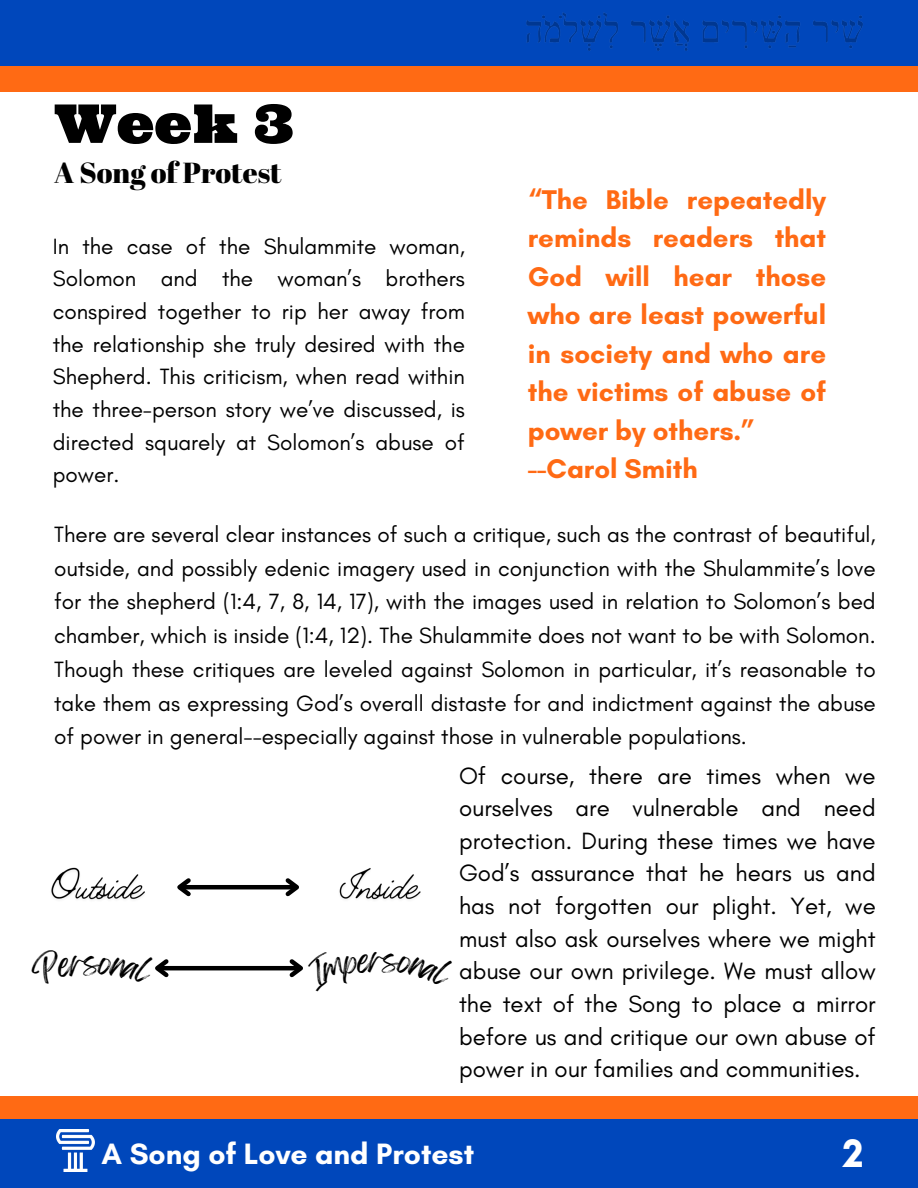
<style>
.page{position:relative;width:918px;height:1188px;background:#fff}
.page>*{position:absolute;margin:0;border:0;box-sizing:border-box;transform-origin:0 0}
.t1{font:53.4px "Ultra";color:#000}
.t2{font:700 40.5px "Glacial Indifference";color:#fff}
.t3{font:700 30px "Glacial Indifference";color:#fff}
.t4{font:28.95px "Abril Fatface";color:#000}
.t5{font:28.8px "Feeling Passionate";color:#000}
.t6{font:700 27.6px/38.5px "Glacial Indifference";color:#ff6a14}
.t7{font:24px/32.7px "Glacial Indifference";color:#000;text-align:justify}
.t8{font:22.5px/32.7px "Glacial Indifference";color:#000;text-align:justify}
</style>
<div class="page">
<div style="left:0;top:1096px;width:918px;height:92px;background:#ff6a14"></div>
<div style="left:0;top:1119px;width:918px;height:69px;background:#0047bb"></div>
<img style="left:57px;top:1129px;width:37px;height:42px">
<div style="left:0;top:0;width:918px;height:92px;background:#ff6a14"></div>
<div style="left:0;top:0;width:918px;height:66px;background:#0047bb"></div>
<img style="left:526px;top:12px;width:337px;height:39px">
<img style="left:51px;top:867px;width:94px;height:33px">
<img style="left:339px;top:868px;width:82px;height:32px">
<hr style="left:180px;top:885px;width:117px;height:4px;background:#000">
<svg style="left:177px;top:878px;width:18px;height:19px"></svg>
<svg style="left:282px;top:878px;width:17px;height:19px"></svg>
<hr style="left:157px;top:966px;width:144px;height:4px;background:#000">
<svg style="left:155px;top:959px;width:18px;height:19px"></svg>
<svg style="left:286px;top:959px;width:17px;height:19px"></svg>
<h3 class="t1" style="left:54px;top:89px;width:241px">Week 3</h3>
<p class="t4" style="left:54px;top:153px;width:229px">A Song of Protest</p>
<h4 class="t8" style="left:53px;top:230px;width:414px">In the case of the Shulammite woman, Solomon and the woman’s brothers conspired together to rip her away from the relationship she truly desired with the Shepherd. This criticism, when read within the three-person story we’ve discussed, is directed squarely at Solomon’s abuse of power.</h4>
<h4 class="t6" style="left:528px;top:180px;width:300px">“The Bible repeatedly reminds readers that<br>God will hear those who are least powerful in society and who are the victims of abuse of power by others.” --Carol Smith</h4>
<p class="t8" style="left:54px;top:517px;width:823px;line-height:33.8px">There are several clear instances of such a critique, such as the contrast of beautiful, outside, and possibly edenic imagery used in conjunction with the Shulammite’s love for the shepherd (1:4, 7, 8, 14, 17), with the images used in relation to Solomon’s bed chamber, which is inside (1:4, 12). The Shulammite does not want to be with Solomon.<br>Though these critiques are leveled against Solomon in particular, it’s reasonable to take them as expressing God’s overall distaste for and indictment against the abuse of power in general--especially against those in vulnerable populations.</p>
<p class="t5" style="left:84px;top:938px;width:17px">s</p>
<p class="t7" style="left:459px;top:759px;width:418px">Of course, there are times when we ourselves are vulnerable and need protection. During these times we have God’s assurance that he hears us and has not forgotten our plight. Yet, we must also ask ourselves where we might abuse our own privilege. We must allow the text of the Song to place a mirror before us and critique our own abuse of power in our families and communities.</p>
<h1 class="t3" style="left:102px;top:1135px;width:374px">A Song of Love and Protest</h1>
<h4 class="t2" style="left:843px;top:1129px;width:22px">2</h4>
</div>
